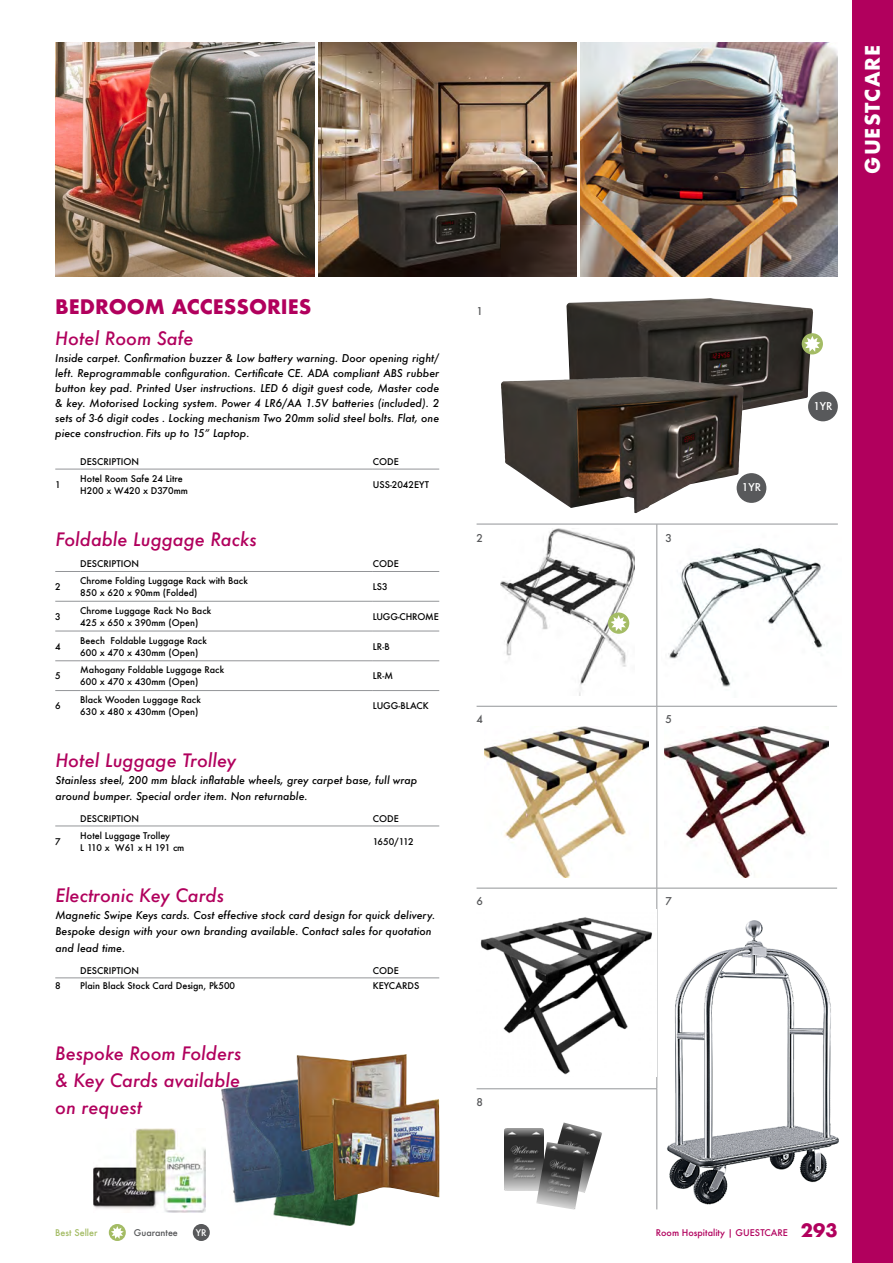
<style>
.page{position:relative;width:893px;height:1263px;background:#fff}
.page>*{position:absolute;margin:0;border:0;box-sizing:border-box;transform-origin:0 0}
.t1{font:700 19.5px "Futura";color:#b1005d}
.t2{font:700 19.5px "Futura";letter-spacing:.05em;color:#fff}
.t3{font:italic 500 18px/27px "Futura";color:#b1005d;text-align:justify}
.t4{font:700 18px "Futura";color:#b1005d}
.t5{font:italic 500 10.5px/15px "Futura";color:#000}
.t6{font:500 10.5px "Futura";color:#58595b}
.t7{font:500 10.5px "Futura";color:#fff}
.t8{font:500 9px/12px "Futura";color:#000}
.t9{font:500 9px "Futura";color:#b1005d}
.t10{font:500 9px "Futura";letter-spacing:-.02em;color:#000}
.t11{font:500 9px "Futura";color:#a4bc65}
.t12{font:500 9px "Futura";color:#58595b}
.t13{font:500 9px "Futura";color:#fff}
.s1{font-style:normal}
.s2{font-family:"Minion Pro";font-weight:400;font-style:normal}
</style>
<div class="page">
<div style="left:851px;top:0;width:42px;height:1263px;background:#b1005d"></div>
<img style="left:668px;top:548px;width:160px;height:139px">
<img style="left:55px;top:43px;width:259px;height:234px">
<img style="left:319px;top:43px;width:257px;height:234px">
<img style="left:580px;top:43px;width:258px;height:234px">
<svg style="left:55px;top:571px;width:25px;height:1px"></svg>
<hr style="left:80px;top:571px;width:293px;height:1px;background:#939598">
<hr style="left:373px;top:571px;width:66px;height:1px;background:#939598">
<svg style="left:55px;top:601px;width:25px;height:1px"></svg>
<hr style="left:80px;top:601px;width:293px;height:1px;background:#939598">
<hr style="left:373px;top:601px;width:66px;height:1px;background:#939598">
<svg style="left:55px;top:631px;width:25px;height:1px"></svg>
<hr style="left:80px;top:631px;width:293px;height:1px;background:#939598">
<hr style="left:373px;top:631px;width:66px;height:1px;background:#939598">
<svg style="left:55px;top:660px;width:25px;height:1px"></svg>
<hr style="left:80px;top:660px;width:293px;height:1px;background:#939598">
<hr style="left:373px;top:660px;width:66px;height:1px;background:#939598">
<svg style="left:55px;top:690px;width:25px;height:1px"></svg>
<hr style="left:80px;top:690px;width:293px;height:1px;background:#939598">
<hr style="left:373px;top:690px;width:66px;height:1px;background:#939598">
<svg style="left:55px;top:469px;width:25px;height:1px"></svg>
<hr style="left:80px;top:469px;width:293px;height:1px;background:#939598">
<hr style="left:373px;top:469px;width:66px;height:1px;background:#939598">
<svg style="left:55px;top:826px;width:25px;height:1px"></svg>
<hr style="left:80px;top:826px;width:293px;height:1px;background:#939598">
<hr style="left:373px;top:826px;width:66px;height:1px;background:#939598">
<img style="left:221px;top:1079px;width:137px;height:147px">
<svg style="left:55px;top:978px;width:25px;height:1px"></svg>
<hr style="left:80px;top:978px;width:293px;height:1px;background:#939598">
<hr style="left:373px;top:978px;width:66px;height:1px;background:#939598">
<img style="left:297px;top:1054px;width:142px;height:146px">
<img style="left:500px;top:529px;width:134px;height:166px">
<img style="left:485px;top:726px;width:163px;height:151px">
<img style="left:665px;top:726px;width:164px;height:151px">
<hr style="left:656px;top:524px;width:1px;height:182px;background:#939598">
<hr style="left:477px;top:706px;width:180px;height:1px;background:#939598">
<hr style="left:657px;top:706px;width:180px;height:1px;background:#939598">
<hr style="left:656px;top:706px;width:1px;height:182px;background:#939598">
<hr style="left:477px;top:888px;width:180px;height:1px;background:#939598">
<hr style="left:657px;top:888px;width:180px;height:1px;background:#939598">
<hr style="left:656px;top:888px;width:1px;height:200px;background:#939598">
<hr style="left:477px;top:1088px;width:180px;height:1px;background:#939598">
<hr style="left:656px;top:1089px;width:1px;height:120px;background:#939598">
<img style="left:94px;top:1128px;width:112px;height:84px">
<img style="left:504px;top:1128px;width:39px;height:62px">
<img style="left:667px;top:920px;width:172px;height:285px">
<svg style="left:608px;top:612px;width:21px;height:22px"></svg>
<svg style="left:611px;top:615px;width:16px;height:16px"></svg>
<div style="left:109px;top:1224px;width:17px;height:17px;background:#a4bc65;border-radius:50%"></div>
<svg style="left:111px;top:1226px;width:13px;height:13px"></svg>
<div style="left:193px;top:1224px;width:17px;height:17px;background:#58595b;border-radius:50%"></div>
<hr style="left:477px;top:524px;width:361px;height:1px;background:#939598">
<img style="left:566px;top:298px;width:247px;height:132px">
<div style="left:808px;top:392px;width:30px;height:29px;background:#58595b;border-radius:50%"></div>
<img style="left:501px;top:377px;width:237px;height:136px">
<div style="left:737px;top:473px;width:29px;height:30px;background:#58595b;border-radius:50%"></div>
<img style="left:558px;top:1122px;width:44px;height:67px">
<img style="left:536px;top:1142px;width:50px;height:68px">
<div style="left:802px;top:333px;width:21px;height:21px;background:#a4bc65;border-radius:50%"></div>
<svg style="left:804px;top:336px;width:16px;height:16px"></svg>
<img style="left:480px;top:917px;width:172px;height:158px">
<h1 class="t2" style="left:858px;top:174px;width:130px;rotate:-90deg">GUESTCARE</h1>
<h1 class="t1" style="left:55px;top:293px;width:258px">BEDROOM ACCESSORIES</h1>
<h2 class="t3" style="left:55px;top:325px;width:140px">Hotel Room Safe</h2>
<p class="t5" style="left:55px;top:350px;width:385px;text-align:justify">Inside carpet. <span class="s1">C</span>onfirmation buzzer &amp; Low battery warning. Door opening right/ left. Reprogrammable configuration. Certificate CE. ADA compliant ABS rubber button key pad. Printed User instructions. LED 6 digit guest code, Master code &amp; key. Motorised Locking system. Power 4 LR6/AA 1.5V batteries (included). 2 sets of 3-6 digit codes . Locking mechanism Two 20mm solid steel bolts. Flat, one piece construction<span class="s2">.</span> Fits up to 15” Laptop.</p>
<p class="t8" style="left:80px;top:456px;width:60px">DESCRIPTION</p>
<p class="t8" style="left:373px;top:456px;width:27px">CODE</p>
<p class="t8" style="left:55px;top:478px;width:7px">1</p>
<p class="t8" style="left:80px;top:472px;width:109px">Hotel Room Safe 24 Litre<br>H200 x W420 x D370mm</p>
<p class="t8" style="left:373px;top:478px;width:58px">USS-2042EYT</p>
<h2 class="t3" style="left:55px;top:525px;width:203px">Foldable Luggage Racks</h2>
<p class="t8" style="left:80px;top:558px;width:60px">DESCRIPTION</p>
<p class="t8" style="left:373px;top:558px;width:27px">CODE</p>
<p class="t8" style="left:55px;top:581px;width:7px">2</p>
<p class="t8" style="left:80px;top:575px;width:169px">Chrome Folding Luggage Rack with Back<br>850 x 620 x 90mm (Folded)</p>
<p class="t8" style="left:373px;top:581px;width:16px">LS3</p>
<p class="t8" style="left:55px;top:610px;width:7px">3</p>
<p class="t8" style="left:80px;top:604px;width:133px">Chrome Luggage Rack No Back<br>425 x 650 x 390mm (Open)</p>
<p class="t10" style="left:373px;top:610px;width:67px">LUGG-CHROME</p>
<p class="t8" style="left:55px;top:640px;width:7px">4</p>
<p class="t8" style="left:80px;top:634px;width:128px">Beech Foldable Luggage Rack<br>600 x 470 x 430mm (Open)</p>
<p class="t8" style="left:373px;top:640px;width:19px">LR-B</p>
<p class="t8" style="left:55px;top:670px;width:7px">5</p>
<p class="t8" style="left:80px;top:664px;width:145px">Mahogany Foldable Luggage Rack<br>600 x 470 x 430mm (Open)</p>
<p class="t8" style="left:373px;top:670px;width:22px">LR-M</p>
<p class="t8" style="left:55px;top:700px;width:7px">6</p>
<p class="t8" style="left:80px;top:694px;width:122px">Black Wooden Luggage Rack<br>630 x 480 x 430mm (Open)</p>
<p class="t8" style="left:373px;top:700px;width:58px">LUGG-BLACK</p>
<h2 class="t3" style="left:55px;top:747px;width:183px">Hotel Luggage Trolley</h2>
<p class="t5" style="left:55px;top:771px;width:363px;line-height:16.5px">Stainless steel, 200 mm black inflatable wheels, grey carpet base, full wrap around bumper. Special order item. Non returnable.</p>
<p class="t8" style="left:80px;top:812px;width:60px">DESCRIPTION</p>
<p class="t8" style="left:373px;top:812px;width:27px">CODE</p>
<p class="t8" style="left:55px;top:835px;width:7px">7</p>
<p class="t8" style="left:80px;top:829px;width:106px">Hotel Luggage Trolley<br>L 110 x W61 x H 191 cm</p>
<p class="t8" style="left:373px;top:835px;width:42px">1650/112</p>
<h2 class="t3" style="left:55px;top:882px;width:170px">Electronic Key Cards</h2>
<p class="t5" style="left:55px;top:907px;width:381px;line-height:16.5px">Magnetic Swipe Keys cards. Cost effective stock card design for quick delivery.<br>Bespoke design with your own branding available. Contact sales for quotation and lead time.</p>
<p class="t8" style="left:80px;top:964px;width:60px">DESCRIPTION</p>
<p class="t8" style="left:373px;top:964px;width:27px">CODE</p>
<p class="t8" style="left:55px;top:980px;width:7px">8</p>
<p class="t8" style="left:80px;top:980px;width:156px">Plain Black Stock Card Design, Pk500</p>
<p class="t8" style="left:373px;top:980px;width:48px">KEYCARDS</p>
<h2 class="t3" style="left:55px;top:1039px;width:188px">Bespoke Room Folders &amp; Key Cards available on request</h2>
<p class="t6" style="left:477px;top:304px;width:8px">1</p>
<p class="t6" style="left:477px;top:530px;width:8px">2</p>
<p class="t6" style="left:665px;top:530px;width:8px">3</p>
<p class="t6" style="left:477px;top:712px;width:8px">4</p>
<p class="t6" style="left:665px;top:712px;width:8px">5</p>
<p class="t6" style="left:477px;top:894px;width:8px">6</p>
<p class="t6" style="left:665px;top:894px;width:8px">7</p>
<p class="t6" style="left:477px;top:1095px;width:8px">8</p>
<p class="t7" style="left:742px;top:480px;width:21px">1YR</p>
<p class="t7" style="left:813px;top:398px;width:21px">1YR</p>
<p class="t11" style="left:55px;top:1226px;width:44px">Best Seller</p>
<p class="t12" style="left:134px;top:1226px;width:46px">Guarantee</p>
<p class="t13" style="left:196px;top:1227px;width:12px">YR</p>
<p class="t9" style="left:656px;top:1226px;width:134px">Room Hospitality | GUESTCARE</p>
<h2 class="t4" style="left:801px;top:1217px;width:38px">293</h2>
</div>
